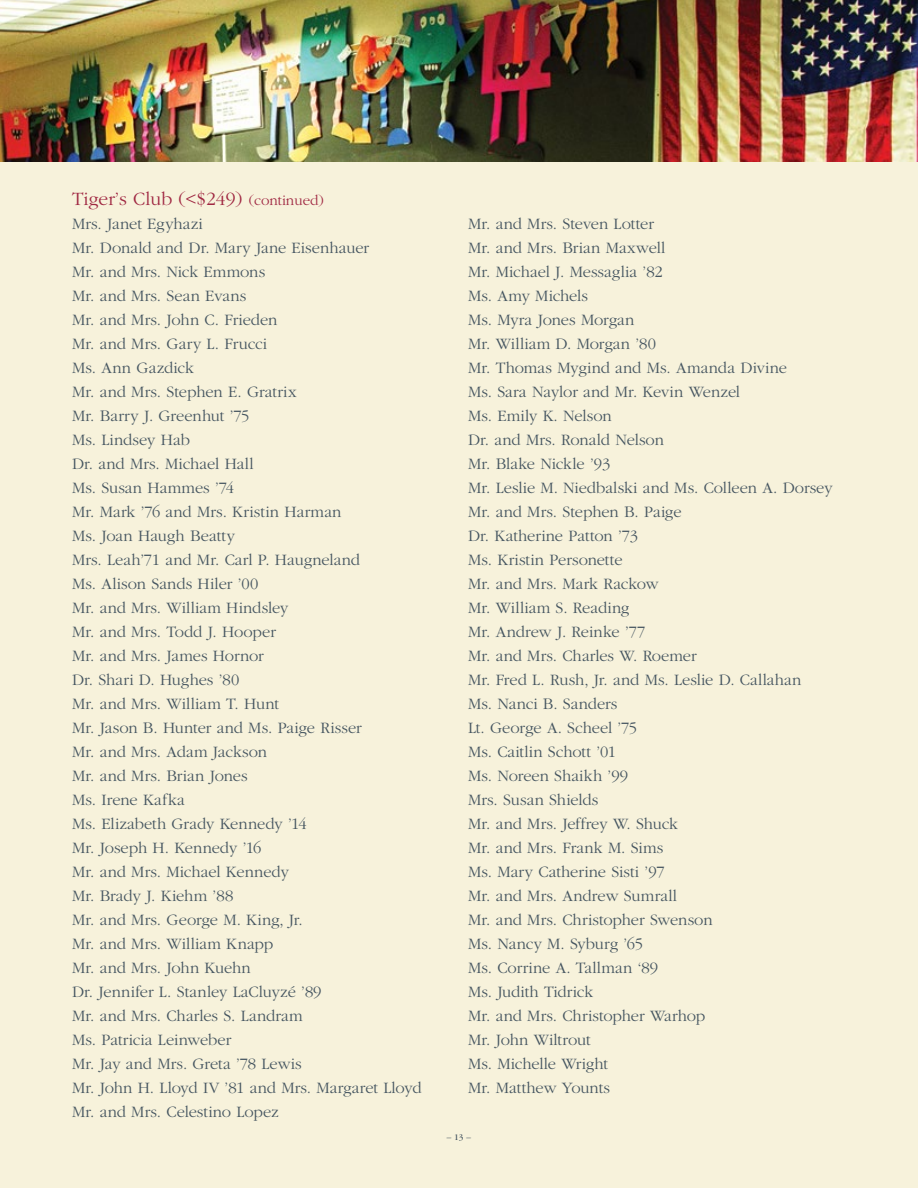
<style>
.page{position:relative;width:918px;height:1188px;background:#f7f2db}
.page>*{position:absolute;margin:0;border:0;box-sizing:border-box;transform-origin:0 0}
.t1{font:300 19.5px "Garamond";color:#a02842}
.t2{font:300 16.5px/24px "Garamond";color:#455560}
.t3{font:300 9px "Garamond";color:#455560}
.s1{font-size:15px}
.s2{font-weight:400}
</style>
<div class="page">
<img style="left:0;top:0;width:918px;height:162px">
<p class="t1" style="left:72px;top:188px;width:254px">Tiger’s Club (&lt;$249) <span class="s1">(continued)</span></p>
<p class="t2" style="left:72px;top:212px;width:351px">Mrs. Janet Egyhazi<br>Mr. Donald and Dr. Mary Jane Eisenhauer<br>Mr. and Mrs. Nick Emmons<br>Mr. and Mrs. Sean Evans<br>Mr. and Mrs. John C. Frieden<br>Mr. and Mrs. Gary L. Frucci<br>Ms. Ann Gazdick<br>Mr. and Mrs. Stephen E. Gratrix<br>Mr. Barry J. Greenhut ’75<br>Ms. Lindsey Hab<br>Dr. and Mrs. Michael Hall<br>Ms. Susan Hammes ’74<br>Mr. Mark ’76 and Mrs. Kristin Harman<br>Ms. Joan Haugh Beatty<br>Mrs. Leah’71 and Mr. Carl P. Haugneland<br>Ms. Alison Sands Hiler ’00<br>Mr. and Mrs. William Hindsley<br>Mr. and Mrs. Todd J. Hooper<br>Mr. and Mrs. James Hornor<br>Dr. Shari D. Hughes ’80<br>Mr. and Mrs. William T. Hunt<br>Mr. Jason B. Hunter and Ms. Paige Risser<br>Mr. and Mrs. Adam Jackson<br>Mr. and Mrs. Brian Jones<br>Ms. Irene Kafka<br>Ms. Elizabeth Grady Kennedy ’14<br>Mr. Joseph H. Kennedy ’16<br>Mr. and Mrs. Michael Kennedy<br>Mr. Brady J. Kiehm ’88<br>Mr. and Mrs. George M. King, Jr.<br>Mr. and Mrs. William Knapp<br>Mr. and Mrs. John Kuehn<br>Dr. Jennifer L. Stanley LaCluyzé ’89<br>Mr. and Mrs. Charles S. Landram<br>Ms. Patricia Leinweber<br>Mr. Jay and Mrs. Greta ’78 Lewis<br>Mr. John H. Lloyd IV ’81 and Mrs. Margaret Lloyd<br>Mr. and Mrs. Celestino Lopez</p>
<p class="t2" style="left:468px;top:212px;width:366px">Mr. and Mrs. Steven Lotter<br>Mr. and Mrs. Brian Maxwell<br>Mr. Michael J. Messaglia ’82<br>Ms. Amy Michels<br>Ms. Myra Jones Morgan<br>Mr. William D. Morgan ’80<br>Mr. Thomas Mygind and Ms. Amanda Divine<br>Ms. Sara Naylor and Mr. Kevin Wenzel<br>Ms. Emily K. Nelson<br>Dr. and Mrs. Ronald Nelson<br>Mr. Blake Nickle ’93<br>Mr. Leslie M. Niedbalski and Ms. Colleen A. Dorsey<br>Mr. and Mrs. Stephen B. Paige<br>Dr. Katherine Patton ’73<br>Ms. Kristin Personette<br>Mr. and Mrs. Mark Rackow<br>Mr. William S. Reading<br>Mr. Andrew J. Reinke ’77<br>Mr. and Mrs. Charles W. Roemer<br>Mr. Fred L. Rush, Jr. and Ms. Leslie D. Callahan<br>Ms. Nanci B. Sanders<br>Lt. George A. Scheel ’75<br>Ms. Caitlin Schott ’01<br>Ms. Noreen Shaikh ’99<br>Mrs. Susan Shields<br>Mr. and Mrs. Jeffrey W. Shuck<br>Mr. and Mrs. Frank M. Sims<br>Ms. Mary Catherine Sisti ’97<br>Mr. and Mrs. Andrew Sumrall<br>Mr. and Mrs. Christopher Swenson<br>Ms. Nancy M. Syburg ’65<br>Ms. Corrine A. Tallman ‘89<br>Ms. Judith Tidrick<br>Mr. and Mrs. Christopher Warhop<br>Mr. John Wiltrout<br>Ms. Michelle Wright<br>Mr. Matthew Younts</p>
<p class="t3" style="left:447px;top:1133px;width:26px">– <span class="s2">13</span> –</p>
</div>
